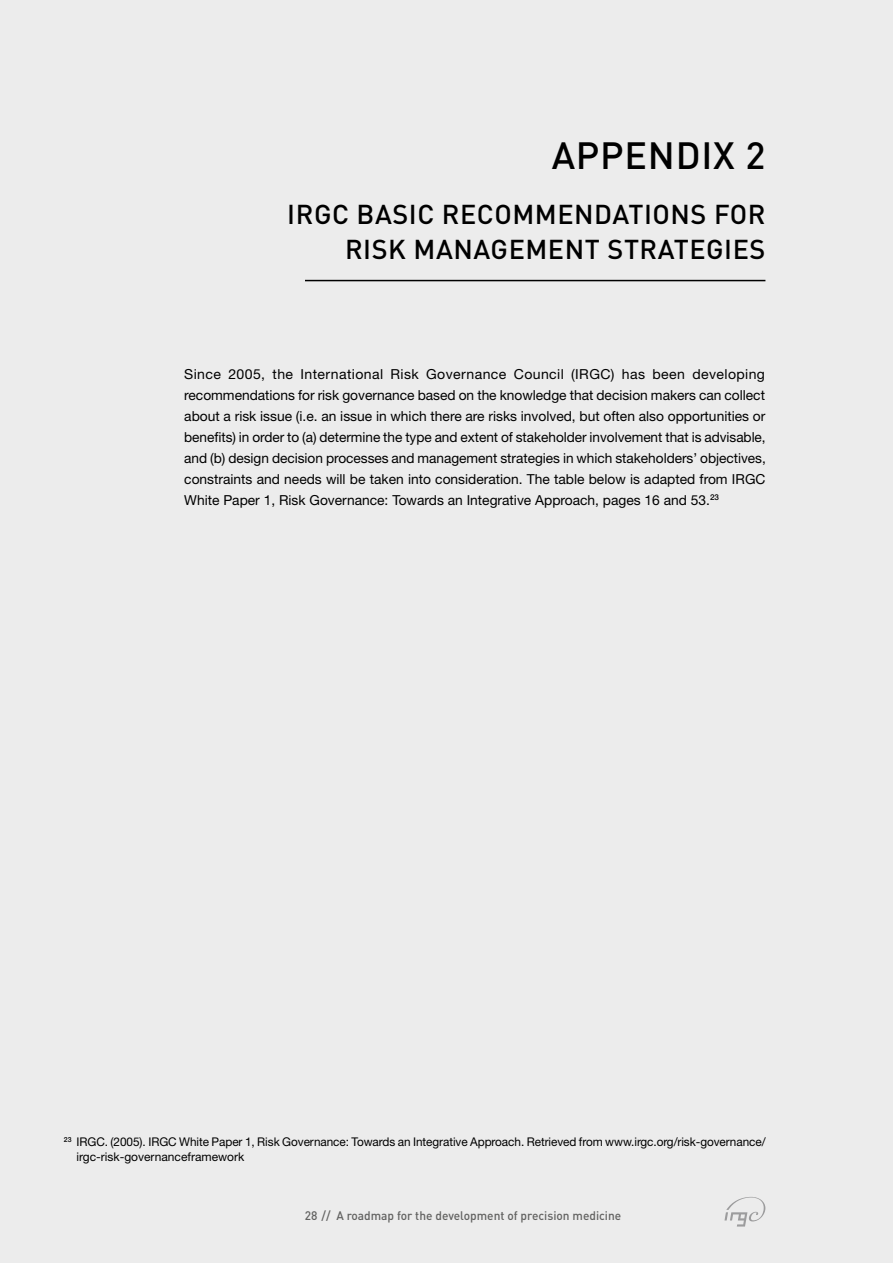
<style>
.page{position:relative;width:893px;height:1263px;background:#ececec}
.page>*{position:absolute;margin:0;border:0;box-sizing:border-box;transform-origin:0 0}
.t1{font:500 37.5px "DIN";letter-spacing:.02em;color:#000}
.t2{font:500 27px/34.5px "DIN";letter-spacing:.02em;color:#000;text-align:right}
.t3{font:13.8px/21px "Helvetica Neue LT Std";color:#000;text-align:justify}
.t4{font:500 12.3px "DIN";color:#626261}
.t5{font:12px/15px "Helvetica Neue LT Std";letter-spacing:-.005em;color:#000}
</style>
<div class="page">
<svg style="left:724px;top:1197px;width:41px;height:29px"></svg>
<hr style="left:283px;top:280px;width:482px;height:1px;background:#000">
<div style="left:235px;top:274px;width:70px;height:10px;background:#ececec"></div>
<h1 class="t1" style="left:552px;top:131px;width:215px">APPENDIX 2</h1>
<h2 class="t2" style="left:287px;top:196px;width:480px">IRGC BASIC RECOMMENDATIONS FOR<br>RISK MANAGEMENT STRATEGIES</h2>
<p class="t3" style="left:184px;top:363px;width:583px">Since 2005, the International Risk Governance Council (IRGC) has been developing recommendations for risk governance based on the knowledge that decision makers can collect about a risk issue (i.e. an issue in which there are risks involved, but often also opportunities or benefits) in order to (a) determine the type and extent of stakeholder involvement that is advisable, and (b) design decision processes and management strategies in which stakeholders’ objectives, constraints and needs will be taken into consideration. The table below is adapted from IRGC White Paper 1, Risk Governance: Towards an Integrative Approach, pages 16 and 53.<sup>23</sup></p>
<p class="t5" style="left:77px;top:1134px;width:691px;text-indent:-13px"><sup>23</sup> IRGC. (2005). IRGC White Paper 1, Risk Governance: Towards an Integrative Approach. Retrieved from www.irgc.org/risk-governance/ irgc-risk-governanceframework</p>
<p class="t4" style="left:305px;top:1208px;width:318px">28 // A roadmap for the development of precision medicine</p>
</div>
